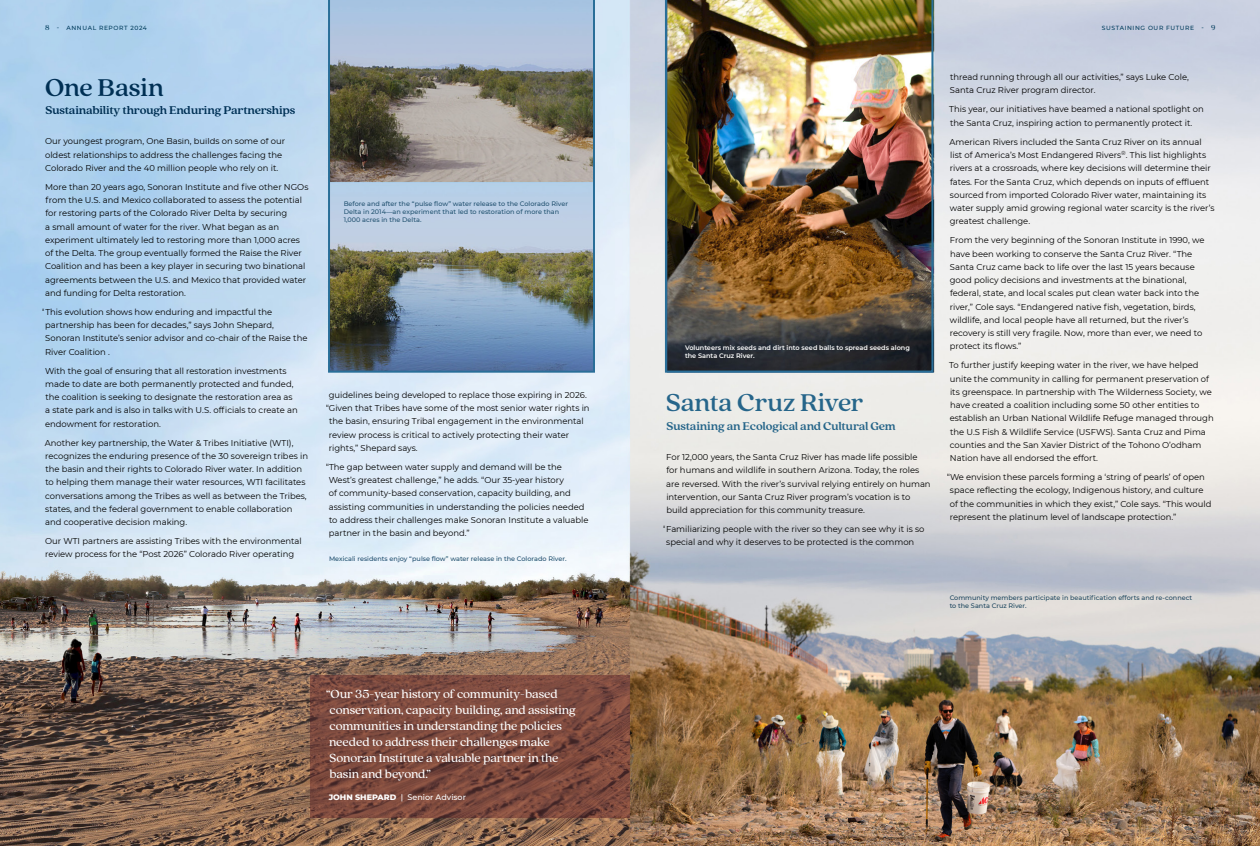
<style>
.page{position:relative;width:1260px;height:846px;background:#fff}
.page>*{position:absolute;margin:0;border:0;box-sizing:border-box;transform-origin:0 0}
.t1{font:500 27px "Quincy CF";color:#296e98}
.t2{font:500 27px "Quincy CF";color:#003b5b}
.t3{font:13px/16px "Quincy CF Text";letter-spacing:-.005em;color:#fff}
.t4{font:700 12.5px "Quincy CF";letter-spacing:-.01em;color:#003b5b}
.t5{font:700 12.5px "Quincy CF";letter-spacing:-.01em;color:#296e98}
.t6{font:8.5px/13.3px "Montserrat";color:#000}
.t7{font:500 8px "Montserrat";color:#fff}
.t8{font:500 6.5px/8px "Montserrat";color:#235371}
.t9{font:600 6.5px/8px "Montserrat";color:#fff}
.t10{font:500 6px "Montserrat";letter-spacing:.1em;color:#003b5b}
.s1{font-family:"Quincy CF Text";font-weight:400;font-size:8px}
.s2{font-weight:800}
</style>
<div class="page">
<img style="left:0;top:0;width:1260px;height:846px">
<svg style="left:310px;top:675px;width:320px;height:143px;fill:#7d4b3f"></svg>
<img style="left:328px;top:0;width:267px;height:373px">
<img style="left:665px;top:0;width:269px;height:373px">
<p class="t10" style="left:45px;top:24px;width:104px"><span class="s1">8</span> ‑ ANNUAL REPORT 2024</p>
<p class="t10" style="left:1102px;top:24px;width:115px">SUSTAINING OUR FUTURE ‑ <span class="s1">9</span></p>
<h1 class="t2" style="left:45px;top:71px;width:120px">One Basin</h1>
<h3 class="t4" style="left:45px;top:103px;width:251px">Sustainability through Enduring Partnerships</h3>
<p class="t6" style="left:45px;top:134px;width:242px">Our youngest program, One Basin, builds on some of our oldest relationships to address the challenges facing the<br>Colorado River and the 40 million people who rely on it.</p>
<p class="t6" style="left:45px;top:180px;width:265px">More than 20 years ago, Sonoran Institute and five other NGOs from the U.S. and Mexico collaborated to assess the potential for restoring parts of the Colorado River Delta by securing<br>a small amount of water for the river. What began as an experiment ultimately led to restoring more than 1,000 acres of the Delta. The group eventually formed the Raise the River Coalition and has been a key player in securing two binational agreements between the U.S. and Mexico that provided water and funding for Delta restoration.</p>
<p class="t6" style="left:45px;top:305px;width:264px;text-indent:-3px">“This evolution shows how enduring and impactful the partnership has been for decades,” says John Shepard, Sonoran Institute’s senior advisor and co-chair of the Raise the River Coalition .</p>
<p class="t6" style="left:45px;top:364px;width:254px">With the goal of ensuring that all restoration investments made to date are both permanently protected and funded, the coalition is seeking to designate the restoration area as a state park and is also in talks with U.S. officials to create an endowment for restoration.</p>
<p class="t6" style="left:45px;top:436px;width:265px">Another key partnership, the Water &amp; Tribes Initiative (WTI), recognizes the enduring presence of the 30 sovereign tribes in the basin and their rights to Colorado River water. In addition to helping them manage their water resources, WTI facilitates conversations among the Tribes as well as between the Tribes, states, and the federal government to enable collaboration and cooperative decision making.</p>
<p class="t6" style="left:45px;top:534px;width:258px">Our WTI partners are assisting Tribes with the environmental review process for the “Post 2026” Colorado River operating</p>
<p class="t8" style="left:344px;top:200px;width:226px">Before and after the “pulse flow” water release to the Colorado River<br>Delta in 2014—an experiment that led to restoration of more than<br>1,000 acres in the Delta.</p>
<p class="t6" style="left:329px;top:388px;width:260px">guidelines being developed to replace those expiring in 2026.</p>
<p class="t6" style="left:326px;top:401px;width:266px">“Given that Tribes have some of the most senior water rights in</p>
<p class="t6" style="left:329px;top:414px;width:256px">the basin, ensuring Tribal engagement in the environmental</p>
<p class="t6" style="left:329px;top:428px;width:242px">review process is critical to actively protecting their water</p>
<p class="t6" style="left:329px;top:441px;width:90px">rights,” Shepard says.</p>
<p class="t6" style="left:329px;top:460px;width:261px;text-indent:-3px">“The gap between water supply and demand will be the West’s greatest challenge,” he adds. “Our 35-year history<br>of community-based conservation, capacity building, and assisting communities in understanding the policies needed to address their challenges make Sonoran Institute a valuable partner in the basin and beyond.”</p>
<p class="t8" style="left:329px;top:555px;width:239px">Mexicali residents enjoy “pulse flow” water release in the Colorado River.</p>
<p class="t3" style="left:326px;top:686px;width:251px">“Our 35-year history of community-based conservation, capacity building, and assisting communities in understanding the policies needed to address their challenges make Sonoran Institute a valuable partner in the basin and beyond.”</p>
<p class="t7" style="left:329px;top:792px;width:139px"><span class="s2">JOHN SHEPARD</span> | Senior Advisor</p>
<p class="t9" style="left:685px;top:343px;width:226px">Volunteers mix seeds and dirt into seed balls to spread seeds along the Santa Cruz River.</p>
<h1 class="t1" style="left:666px;top:387px;width:199px">Santa Cruz River</h1>
<h3 class="t5" style="left:666px;top:419px;width:231px">Sustaining an Ecological and Cultural Gem</h3>
<p class="t6" style="left:666px;top:450px;width:266px">For 12,000 years, the Santa Cruz River has made life possible for humans and wildlife in southern Arizona. Today, the roles are reversed. With the river’s survival relying entirely on human intervention, our Santa Cruz River program’s vocation is to build appreciation for this community treasure.</p>
<p class="t6" style="left:666px;top:522px;width:260px;text-indent:-3px">“Familiarizing people with the river so they can see why it is so special and why it deserves to be protected is the common</p>
<p class="t6" style="left:950px;top:70px;width:240px">thread running through all our activities,” says Luke Cole,<br>Santa Cruz River program director.</p>
<p class="t6" style="left:949px;top:103px;width:256px">This year, our initiatives have beamed a national spotlight on the Santa Cruz, inspiring action to permanently protect it.</p>
<p class="t6" style="left:949px;top:135px;width:267px">American Rivers included the Santa Cruz River on its annual list of America’s Most Endangered Rivers<sup>®</sup>. This list highlights rivers at a crossroads, where key decisions will determine their fates. For the Santa Cruz, which depends on inputs of effluent sourced from imported Colorado River water, maintaining its water supply amid growing regional water scarcity is the river’s greatest challenge.</p>
<p class="t6" style="left:950px;top:233px;width:256px">From the very beginning of the Sonoran Institute in 1990, we have been working to conserve the Santa Cruz River. “The Santa Cruz came back to life over the last 15 years because good policy decisions and investments at the binational, federal, state, and local scales put clean water back into the river,” Cole says. “Endangered native fish, vegetation, birds, wildlife, and local people have all returned, but the river’s recovery is still very fragile. Now, more than ever, we need to protect its flows.”</p>
<p class="t6" style="left:949px;top:358px;width:266px">To further justify keeping water in the river, we have helped unite the community in calling for permanent preservation of its greenspace. In partnership with The Wilderness Society, we have created a coalition including some 50 other entities to establish an Urban National Wildlife Refuge managed through the U.S Fish &amp; Wildlife Service (USFWS). Santa Cruz and Pima counties and the San Xavier District of the Tohono O’odham Nation have all endorsed the effort.</p>
<p class="t6" style="left:950px;top:470px;width:263px;text-indent:-3px">“We envision these parcels forming a ‘string of pearls’ of open space reflecting the ecology, Indigenous history, and culture of the communities in which they exist,” Cole says. “This would represent the platinum level of landscape protection.”</p>
<p class="t8" style="left:950px;top:594px;width:244px">Community members participate in beautification efforts and re-connect to the Santa Cruz River.</p>
</div>
